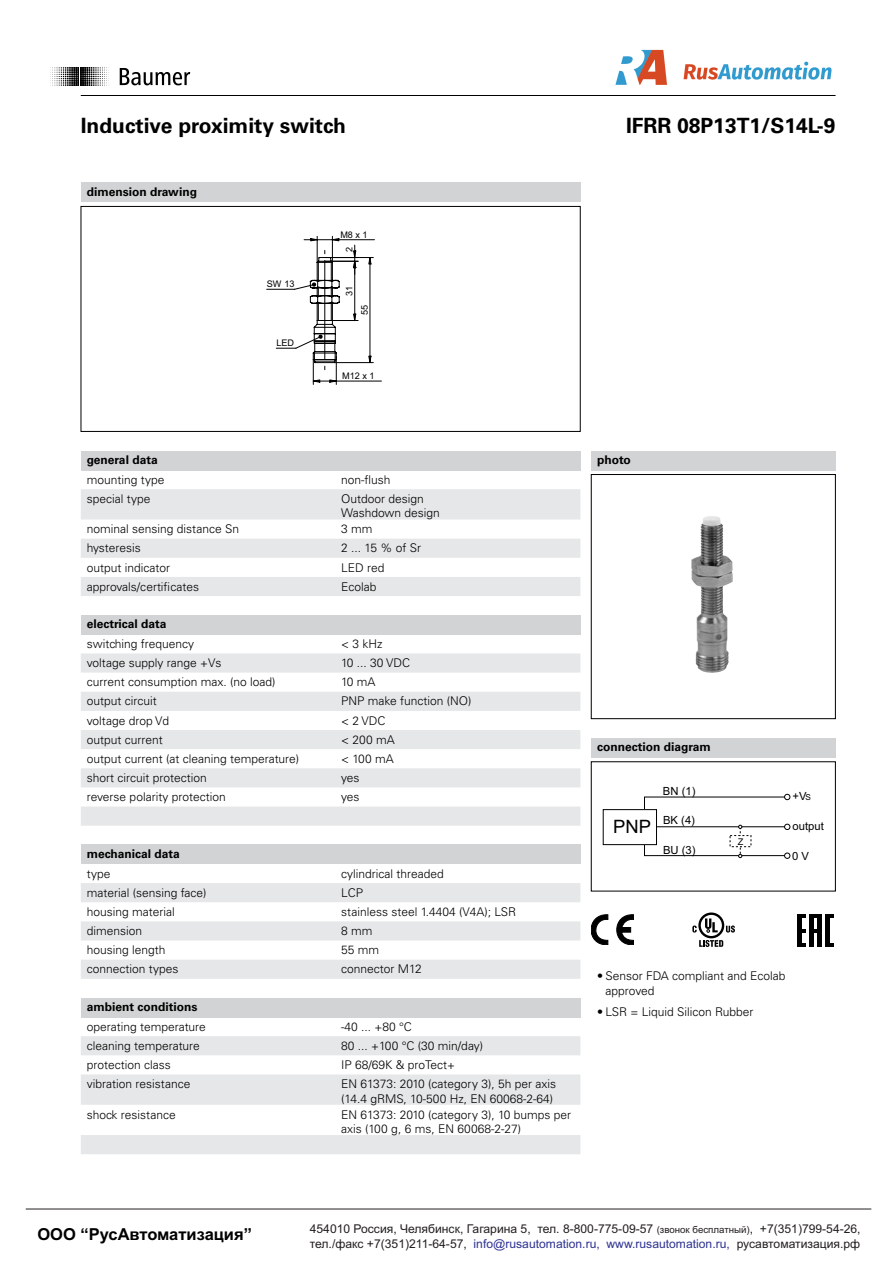
<style>
.page{position:relative;width:893px;height:1263px;background:#fff}
.page>*{position:absolute;margin:0;border:0;box-sizing:border-box;transform-origin:0 0}
.t1{font:700 21px "Univers";color:#000}
.t2{font:18.45px "Arial";color:#000}
.t3{font:700 16.5px "Arial";color:#000}
.t4{font:12.15px "Arial";color:#231f20}
.t5{font:12.15px "Arial";color:#2e3291}
.t6{font:300 12px/14.4px "Univers";color:#000}
.t7{font:700 12px "Univers";color:#000}
.t8{font:11.25px "Arial";color:#000}
.t9{font:9.75px "Arial";color:#231f20}
.t10{font:9.15px "Arial";letter-spacing:-.005em;color:#000}
.s1{font-size:8.25px}
.s2{color:#231f20}
</style>
<div class="page">
<hr style="left:81px;top:95px;width:755px;height:1px;background:#000">
<div style="left:81px;top:451px;width:499px;height:19px;background:#d1d3d4"></div>
<svg style="left:81px;top:489px;width:499px;height:107px;fill:#e6e7e8"></svg>
<div style="left:81px;top:615px;width:499px;height:19px;background:#d1d3d4"></div>
<svg style="left:81px;top:653px;width:499px;height:173px;fill:#e6e7e8"></svg>
<div style="left:81px;top:845px;width:499px;height:19px;background:#d1d3d4"></div>
<svg style="left:81px;top:883px;width:499px;height:96px;fill:#e6e7e8"></svg>
<div style="left:81px;top:998px;width:499px;height:19px;background:#d1d3d4"></div>
<svg style="left:81px;top:1036px;width:499px;height:118px;fill:#e6e7e8"></svg>
<div style="left:591px;top:451px;width:245px;height:19px;background:#d1d3d4"></div>
<div style="left:591px;top:474px;width:245px;height:245px;border:1px solid #000"></div>
<img style="left:691px;top:516px;width:42px;height:157px">
<div style="left:81px;top:183px;width:499px;height:19px;background:#d1d3d4"></div>
<div style="left:81px;top:206px;width:499px;height:226px;border:1px solid #000"></div>
<hr style="left:335px;top:362px;width:38px;height:1px;background:#000">
<hr style="left:325px;top:257px;width:48px;height:1px;background:#000">
<hr style="left:370px;top:257px;width:1px;height:106px;background:#000">
<hr style="left:304px;top:239px;width:70px;height:1px;background:#000">
<hr style="left:313px;top:381px;width:68px;height:1px;background:#000">
<svg style="left:267px;top:236px;width:91px;height:148px"></svg>
<hr style="left:354px;top:261px;width:1px;height:60px;background:#000">
<div style="left:591px;top:738px;width:245px;height:19px;background:#d1d3d4"></div>
<div style="left:591px;top:761px;width:245px;height:130px;border:1px solid #000"></div>
<div style="left:603px;top:809px;width:54px;height:36px;border:1px solid #000"></div>
<svg style="left:644px;top:794px;width:146px;height:65px"></svg>
<svg style="left:591px;top:915px;width:43px;height:30px"></svg>
<svg style="left:797px;top:914px;width:8px;height:4px"></svg>
<hr style="left:809px;top:914px;width:12px;height:4px;background:#000">
<svg style="left:825px;top:914px;width:9px;height:4px"></svg>
<hr style="left:797px;top:918px;width:4px;height:11px;background:#000">
<hr style="left:809px;top:918px;width:4px;height:11px;background:#000">
<hr style="left:817px;top:918px;width:4px;height:11px;background:#000">
<div style="left:825px;top:918px;width:5px;height:11px;background:#000"></div>
<svg style="left:797px;top:929px;width:33px;height:3px"></svg>
<hr style="left:797px;top:932px;width:4px;height:11px;background:#000">
<hr style="left:809px;top:932px;width:4px;height:11px;background:#000">
<hr style="left:817px;top:932px;width:4px;height:11px;background:#000">
<div style="left:825px;top:932px;width:5px;height:11px;background:#000"></div>
<svg style="left:797px;top:943px;width:37px;height:4px"></svg>
<svg style="left:699px;top:940px;width:24px;height:7px"></svg>
<svg style="left:726px;top:925px;width:9px;height:7px"></svg>
<svg style="left:698px;top:912px;width:26px;height:26px"></svg>
<svg style="left:701px;top:915px;width:21px;height:21px"></svg>
<svg style="left:705px;top:918px;width:13px;height:14px"></svg>
<svg style="left:692px;top:925px;width:5px;height:7px"></svg>
<svg style="left:120px;top:68px;width:70px;height:17px"></svg>
<svg style="left:50px;top:68px;width:59px;height:18px"></svg>
<hr style="left:26px;top:1208px;width:845px;height:1px;background:#231f20">
<img style="left:615px;top:49px;width:217px;height:36px">
<h1 class="t1" style="left:81px;top:113px;width:267px">Inductive proximity switch</h1>
<h1 class="t1" style="left:626px;top:113px;width:211px">IFRR 08P13T1/S14L-9</h1>
<p class="t7" style="left:87px;top:185px;width:112px">dimension drawing</p>
<p class="t10" style="left:267px;top:278px;width:29px">SW 13</p>
<p class="t10" style="left:276px;top:337px;width:19px">LED</p>
<p class="t10" style="left:340px;top:228px;width:29px">M8 x 1</p>
<p class="t10" style="left:343px;top:252px;width:7px;rotate:-90deg">2</p>
<p class="t10" style="left:343px;top:296px;width:12px;rotate:-90deg">31</p>
<p class="t10" style="left:359px;top:315px;width:12px;rotate:-90deg">55</p>
<p class="t10" style="left:342px;top:370px;width:34px">M12 x 1</p>
<p class="t7" style="left:87px;top:453px;width:72px">general data</p>
<p class="t6" style="left:87px;top:472px;width:79px">mounting type</p>
<p class="t6" style="left:341px;top:472px;width:51px">non-flush</p>
<p class="t6" style="left:87px;top:491px;width:65px">special type</p>
<p class="t6" style="left:341px;top:491px;width:100px">Outdoor design<br>Washdown design</p>
<p class="t6" style="left:87px;top:522px;width:154px">nominal sensing distance Sn</p>
<p class="t6" style="left:341px;top:522px;width:33px">3 mm</p>
<p class="t6" style="left:87px;top:541px;width:56px">hysteresis</p>
<p class="t6" style="left:341px;top:541px;width:82px">2 ... 15 % of Sr</p>
<p class="t6" style="left:87px;top:560px;width:85px">output indicator</p>
<p class="t6" style="left:341px;top:560px;width:45px">LED red</p>
<p class="t6" style="left:87px;top:579px;width:114px">approvals/certificates</p>
<p class="t6" style="left:341px;top:579px;width:37px">Ecolab</p>
<p class="t7" style="left:87px;top:617px;width:81px">electrical data</p>
<p class="t6" style="left:87px;top:637px;width:109px">switching frequency</p>
<p class="t6" style="left:341px;top:637px;width:43px">&lt; 3 kHz</p>
<p class="t6" style="left:87px;top:656px;width:136px">voltage supply range +Vs</p>
<p class="t6" style="left:341px;top:656px;width:70px">10 ... 30 VDC</p>
<p class="t6" style="left:87px;top:675px;width:190px">current consumption max. (no load)</p>
<p class="t6" style="left:341px;top:675px;width:36px">10 mA</p>
<p class="t6" style="left:87px;top:694px;width:72px">output circuit</p>
<p class="t6" style="left:341px;top:694px;width:132px">PNP make function (NO)</p>
<p class="t6" style="left:87px;top:713px;width:84px">voltage drop Vd</p>
<p class="t6" style="left:341px;top:713px;width:46px">&lt; 2VDC</p>
<p class="t6" style="left:87px;top:732px;width:77px">output current</p>
<p class="t6" style="left:341px;top:732px;width:55px">&lt; 200 mA</p>
<p class="t6" style="left:87px;top:751px;width:214px">output current (at cleaning temperature)</p>
<p class="t6" style="left:341px;top:751px;width:54px">&lt; 100 mA</p>
<p class="t6" style="left:87px;top:770px;width:122px">short circuit protection</p>
<p class="t6" style="left:341px;top:770px;width:20px">yes</p>
<p class="t6" style="left:87px;top:790px;width:141px">reverse polarity protection</p>
<p class="t6" style="left:341px;top:790px;width:20px">yes</p>
<p class="t7" style="left:87px;top:847px;width:95px">mechanical data</p>
<p class="t6" style="left:87px;top:866px;width:25px">type</p>
<p class="t6" style="left:341px;top:866px;width:104px">cylindrical threaded</p>
<p class="t6" style="left:87px;top:885px;width:121px">material (sensing face)</p>
<p class="t6" style="left:341px;top:885px;width:24px">LCP</p>
<p class="t6" style="left:87px;top:904px;width:90px">housing material</p>
<p class="t6" style="left:341px;top:904px;width:176px">stainless steel 1.4404 (V4A); LSR</p>
<p class="t6" style="left:87px;top:924px;width:57px">dimension</p>
<p class="t6" style="left:341px;top:924px;width:33px">8 mm</p>
<p class="t6" style="left:87px;top:943px;width:80px">housing length</p>
<p class="t6" style="left:341px;top:943px;width:40px">55 mm</p>
<p class="t6" style="left:87px;top:962px;width:93px">connection types</p>
<p class="t6" style="left:341px;top:962px;width:82px">connector M12</p>
<p class="t7" style="left:87px;top:1000px;width:112px">ambient conditions</p>
<p class="t6" style="left:87px;top:1019px;width:121px">operating temperature</p>
<p class="t6" style="left:341px;top:1019px;width:72px">-40 ... +80 °C</p>
<p class="t6" style="left:87px;top:1038px;width:115px">cleaning temperature</p>
<p class="t6" style="left:341px;top:1038px;width:143px">80 ... +100 °C (30 min/day)</p>
<p class="t6" style="left:87px;top:1058px;width:86px">protection class</p>
<p class="t6" style="left:341px;top:1058px;width:115px">IP 68/69K &amp; proTect+</p>
<p class="t6" style="left:87px;top:1077px;width:105px">vibration resistance</p>
<p class="t6" style="left:341px;top:1077px;width:216px">EN 61373: 2010 (category 3), 5h per axis (14.4 gRMS, 10-500 Hz, EN 60068-2-64)</p>
<p class="t6" style="left:87px;top:1107px;width:90px">shock resistance</p>
<p class="t6" style="left:341px;top:1107px;width:231px">EN 61373: 2010 (category 3), 10 bumps per axis (100 g, 6 ms, EN 60068-2-27)</p>
<p class="t7" style="left:597px;top:453px;width:35px">photo</p>
<p class="t7" style="left:597px;top:740px;width:115px">connection diagram</p>
<h2 class="t2" style="left:613px;top:814px;width:39px">PNP</h2>
<p class="t8" style="left:663px;top:783px;width:34px">BN (1)</p>
<p class="t8" style="left:663px;top:812px;width:33px">BK (4)</p>
<p class="t8" style="left:663px;top:842px;width:34px">BU (3)</p>
<p class="t10" style="left:738px;top:835px;width:7px">Z</p>
<p class="t8" style="left:793px;top:789px;width:20px">+V<span class="s1">S</span></p>
<p class="t8" style="left:792px;top:819px;width:33px">output</p>
<p class="t8" style="left:792px;top:848px;width:18px">0 V</p>
<p class="t6" style="left:606px;top:968px;width:182px;line-height:15px">Sensor FDA compliant and Ecolab approved</p>
<p class="t6" style="left:606px;top:1004px;width:149px">LSR = Liquid Silicon Rubber</p>
<h3 class="t3" style="left:37px;top:1228px;width:216px">ООО “РусАвтоматизация”</h3>
<p class="t4" style="left:310px;top:1222px;width:222px">454010 Россия, Челябинск, Гагарина 5,</p>
<p class="t4" style="left:537px;top:1222px;width:117px">тел. 8-800-775-09-57</p>
<p class="t4" style="left:750px;top:1222px;width:112px">, +7(351)799-54-26,</p>
<p class="t5" style="left:310px;top:1237px;width:422px"><span class="s2">тел./факс +7(351)211-64-57,</span> info@rusautomation.ru, www.rusautomation.ru,</p>
<p class="t9" style="left:657px;top:1224px;width:95px">(звонок бесплатный)</p>
<p class="t4" style="left:737px;top:1237px;width:125px">русавтоматизация.рф</p>
</div>
